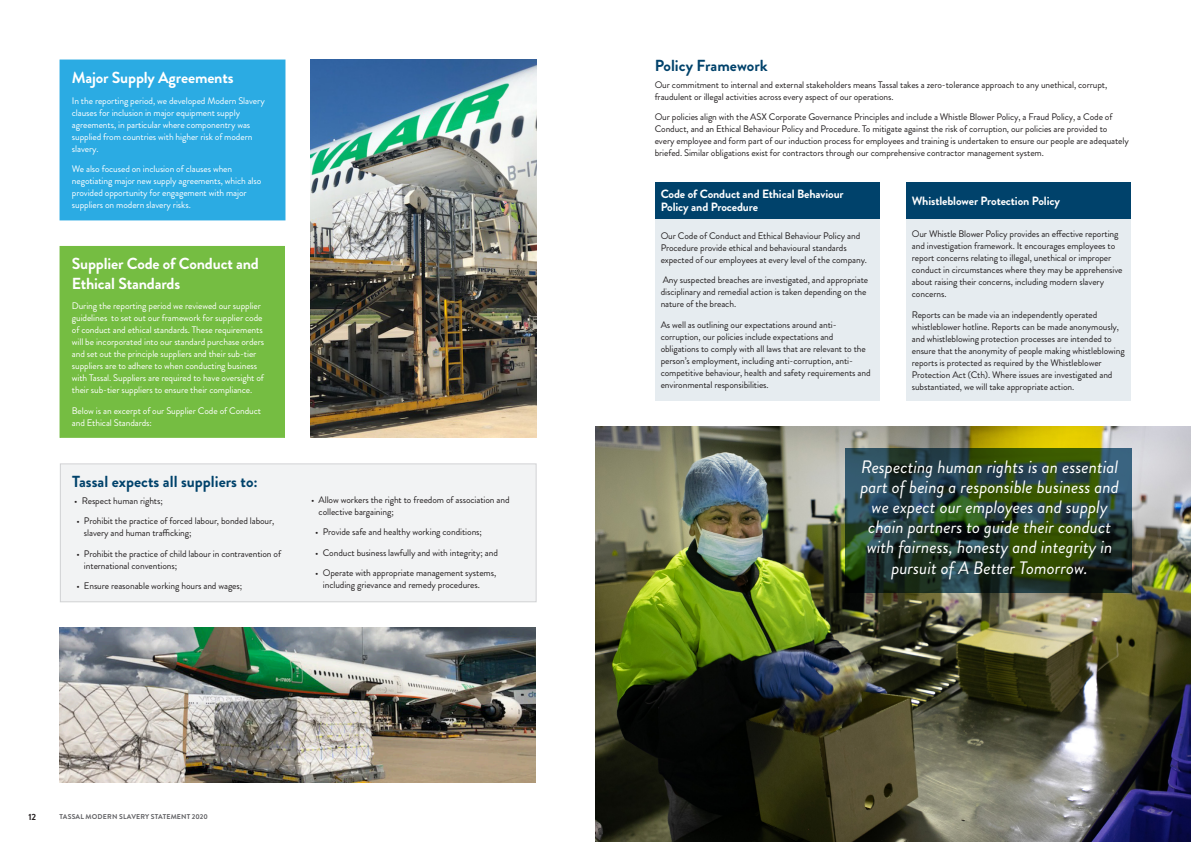
<style>
.page{position:relative;width:1191px;height:842px;background:#fff}
.page>*{position:absolute;margin:0;border:0;box-sizing:border-box;transform-origin:0 0}
.Heading_2{font:italic 18px/20px "Brandon Grotesque";color:#fff;text-align:center}
.Heading_2-2{font:700 16px/19px "Brandon Grotesque";letter-spacing:-.01em;color:#fff}
.Heading_2-3{font:700 16px "Brandon Grotesque";color:#00426b}
.Heading_2-4{font:700 12px/13px "Brandon Grotesque";letter-spacing:-.01em;color:#fff}
.Heading_2-5{font:9.5px/12px "Brandon Grotesque";letter-spacing:-.01em;color:#231f20}
.Heading_2-6{font:9.5px/12px "Brandon Grotesque";letter-spacing:-.01em;color:#fff}
.t1{font:700 9px "Brandon Grotesque";color:#231f20}
.t2{font:700 7px "Brandon Grotesque";letter-spacing:.02em;color:#636366}
</style>
<div class="page">
<div style="left:60px;top:246px;width:224px;height:191px;background:#75bd42"></div>
<div style="left:60px;top:246px;width:225px;height:192px;border:1px solid #75bd42"></div>
<div style="left:60px;top:60px;width:225px;height:160px;background:#2babe3"></div>
<div style="left:60px;top:464px;width:476px;height:138px;background:#f2f3f4"></div>
<div style="left:60px;top:463px;width:476px;height:139px;border:1px solid #d1d2d4"></div>
<div style="left:655px;top:182px;width:224px;height:37px;background:#00426b"></div>
<div style="left:655px;top:219px;width:224px;height:182px;background:#e6ecf0"></div>
<div style="left:906px;top:182px;width:224px;height:37px;background:#00426b"></div>
<div style="left:906px;top:219px;width:224px;height:182px;background:#e6ecf0"></div>
<img style="left:595px;top:426px;width:596px;height:416px">
<svg style="left:845px;top:448px;width:286px;height:144px;background:#26402d"></svg>
<img style="left:310px;top:60px;width:226px;height:378px">
<img style="left:60px;top:628px;width:476px;height:154px">
<p class="Heading_2-2" style="left:72px;top:68px;width:163px">Major Supply Agreements</p>
<p class="Heading_2-6" style="left:72px;top:94px;width:194px">In the reporting period, we developed Modern Slavery clauses for inclusion in major equipment supply agreements, in particular where componentry was supplied from countries with higher risk of modern slavery.</p>
<p class="Heading_2-6" style="left:72px;top:163px;width:191px">We also focused on inclusion of clauses when negotiating major new supply agreements, which also provided opportunity for engagement with major suppliers on modern slavery risks.</p>
<p class="Heading_2-2" style="left:72px;top:255px;width:188px">Supplier Code of Conduct and<br>Ethical Standards</p>
<p class="Heading_2-6" style="left:72px;top:300px;width:194px">During the reporting period we reviewed our supplier guidelines to set out our framework for supplier code of conduct and ethical standards. These requirements will be incorporated into our standard purchase orders and set out the principle suppliers and their sub-tier suppliers are to adhere to when conducting business with Tassal. Suppliers are required to have oversight of their sub-tier suppliers to ensure their compliance.</p>
<p class="Heading_2-6" style="left:72px;top:404px;width:191px">Below is an excerpt of our Supplier Code of Conduct and Ethical Standards:</p>
<p class="Heading_2-3" style="left:72px;top:470px;width:187px">Tassal expects all suppliers to:</p>
<p class="Heading_2-5" style="left:74px;top:495px;width:90px">• Respect human rights;</p>
<p class="Heading_2-5" style="left:84px;top:515px;width:192px;text-indent:-8px">• Prohibit the practice of forced labour, bonded labour, slavery and human trafficking;</p>
<p class="Heading_2-5" style="left:84px;top:548px;width:199px;text-indent:-8px">• Prohibit the practice of child labour in contravention of international conventions;</p>
<p class="Heading_2-5" style="left:76px;top:580px;width:167px">• Ensure reasonable working hours and wages;</p>
<p class="Heading_2-5" style="left:318px;top:494px;width:192px;text-indent:-8px">• Allow workers the right to freedom of association and collective bargaining;</p>
<p class="Heading_2-5" style="left:315px;top:526px;width:168px">• Provide safe and healthy working conditions;</p>
<p class="Heading_2-5" style="left:315px;top:547px;width:184px">• Conduct business lawfully and with integrity; and</p>
<p class="Heading_2-5" style="left:323px;top:567px;width:175px;text-indent:-8px">• Operate with appropriate management systems, including grievance and remedy procedures.</p>
<p class="t1" style="left:28px;top:810px;width:9px">12</p>
<p class="t2" style="left:60px;top:812px;width:150px">TASSAL MODERN SLAVERY STATEMENT 2020</p>
<p class="Heading_2-3" style="left:654px;top:54px;width:114px">Policy Framework</p>
<p class="Heading_2-5" style="left:654px;top:79px;width:454px">Our commitment to internal and external stakeholders means Tassal takes a zero-tolerance approach to any unethical, corrupt, fraudulent or illegal activities across every aspect of our operations.</p>
<p class="Heading_2-5" style="left:654px;top:111px;width:476px">Our policies align with the ASX Corporate Governance Principles and include a Whistle Blower Policy, a Fraud Policy, a Code of Conduct, and an Ethical Behaviour Policy and Procedure. To mitigate against the risk of corruption, our policies are provided to every employee and form part of our induction process for employees and training is undertaken to ensure our people are adequately briefed. Similar obligations exist for contractors through our comprehensive contractor management system.</p>
<p class="Heading_2-4" style="left:660px;top:187px;width:184px">Code of Conduct and Ethical Behaviour<br>Policy and Procedure</p>
<p class="Heading_2-5" style="left:660px;top:230px;width:208px">Our Code of Conduct and Ethical Behaviour Policy and<br>Procedure provide ethical and behavioural standards expected of our employees at every level of the company.</p>
<p class="Heading_2-5" style="left:660px;top:274px;width:209px">Any suspected breaches are investigated, and appropriate disciplinary and remedial action is taken depending on the nature of the breach.</p>
<p class="Heading_2-5" style="left:660px;top:319px;width:211px">As well as outlining our expectations around anti&shy;corruption, our policies include expectations and obligations to comply with all laws that are relevant to the person’s employment, including anti-corruption, anti&shy;competitive behaviour, health and safety requirements and environmental responsibilities.</p>
<p class="Heading_2-4" style="left:911px;top:194px;width:150px">Whistleblower Protection Policy</p>
<p class="Heading_2-5" style="left:911px;top:228px;width:212px">Our Whistle Blower Policy provides an effective reporting and investigation framework. It encourages employees to report concerns relating to illegal, unethical or improper conduct in circumstances where they may be apprehensive about raising their concerns, including modern slavery concerns.</p>
<p class="Heading_2-5" style="left:911px;top:308px;width:214px">Reports can be made via an independently operated whistleblower hotline. Reports can be made anonymously, and whistleblowing protection processes are intended to ensure that the anonymity of people making whistleblowing reports is protected as required by the Whistleblower Protection Act (Cth). Where issues are investigated and substantiated, we will take appropriate action.</p>
<p class="Heading_2" style="left:860px;top:458px;width:260px">Respecting human rights is an essential part of being a responsible business and we expect our employees and supply chain partners to guide their conduct with fairness, honesty and integrity in pursuit of A Better Tomorrow.</p>
</div>
